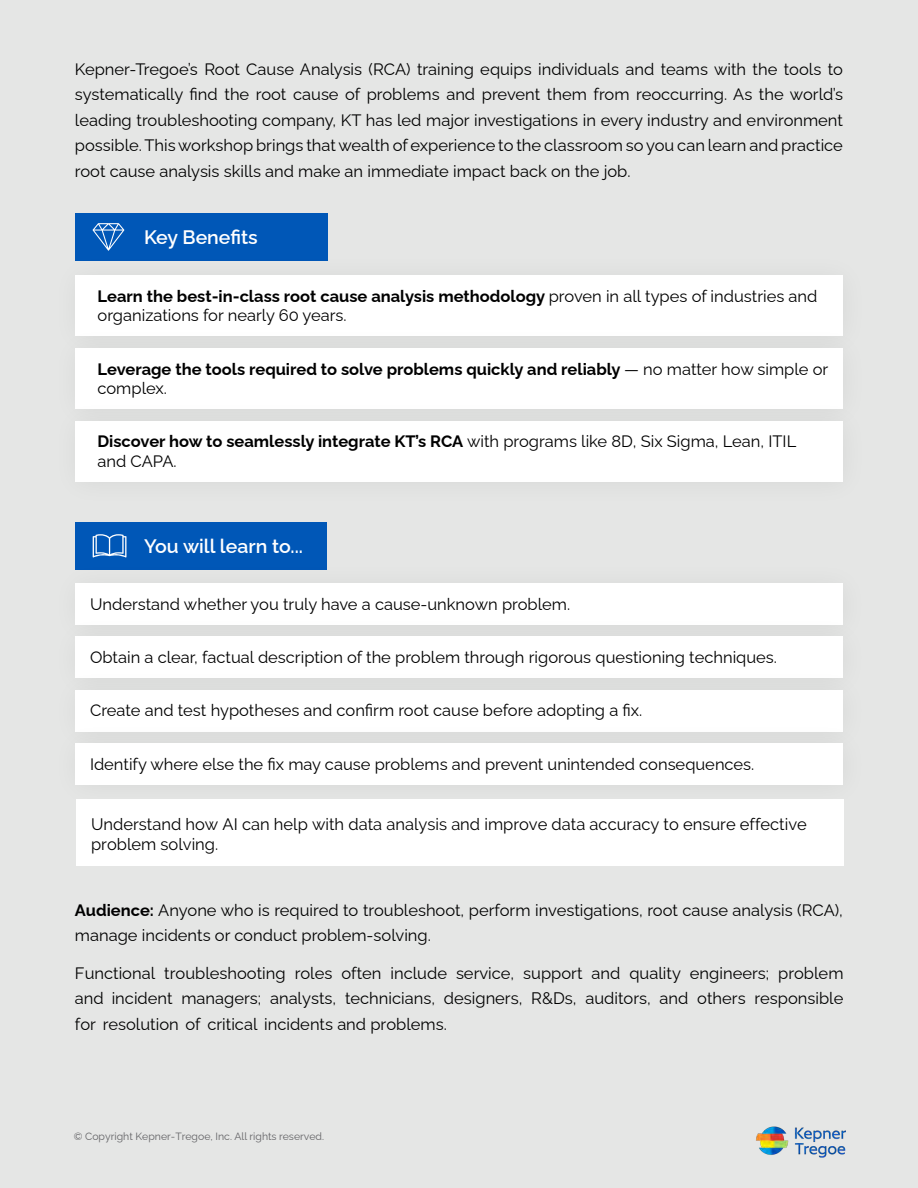
<style>
.page{position:relative;width:918px;height:1188px;background:#e5e6e5}
.page>*{position:absolute;margin:0;border:0;box-sizing:border-box;transform-origin:0 0}
.t1{font:600 19.5px "Raleway";color:#fff}
.t2{font:16.5px/25.5px "Raleway";color:#000}
.t3{font:700 16.5px/19.5px "Raleway";color:#000}
.t4{font:10.5px "Raleway";color:#636366}
.s1{font-weight:700}
.s2{font-weight:400}
</style>
<div class="page">
<img style="left:756px;top:1126px;width:89px;height:32px">
<div style="left:75px;top:213px;width:252px;height:48px;background:#0057b7"></div>
<div style="left:75px;top:522px;width:252px;height:48px;background:#0057b7"></div>
<div style="left:51px;top:251px;width:819px;height:112px;background:#000;opacity:.06"></div>
<div style="left:75px;top:275px;width:768px;height:61px;background:#fff"></div>
<div style="left:51px;top:324px;width:819px;height:112px;background:#000;opacity:.06"></div>
<div style="left:75px;top:348px;width:768px;height:61px;background:#fff"></div>
<div style="left:51px;top:559px;width:819px;height:93px;background:#000;opacity:.06"></div>
<div style="left:75px;top:583px;width:768px;height:42px;background:#fff"></div>
<div style="left:51px;top:613px;width:819px;height:92px;background:#000;opacity:.06"></div>
<div style="left:75px;top:637px;width:768px;height:41px;background:#fff"></div>
<div style="left:51px;top:666px;width:819px;height:92px;background:#000;opacity:.06"></div>
<div style="left:75px;top:690px;width:768px;height:41px;background:#fff"></div>
<div style="left:51px;top:719px;width:819px;height:93px;background:#000;opacity:.06"></div>
<div style="left:75px;top:743px;width:768px;height:42px;background:#fff"></div>
<div style="left:51px;top:397px;width:819px;height:111px;background:#000;opacity:.06"></div>
<div style="left:75px;top:421px;width:768px;height:61px;background:#fff"></div>
<svg style="left:93px;top:223px;width:31px;height:28px"></svg>
<svg style="left:93px;top:534px;width:33px;height:24px"></svg>
<div style="left:76px;top:799px;width:768px;height:67px;background:#fff"></div>
<p class="t2" style="left:75px;top:54px;width:770px;text-align:justify">Kepner-Tregoe’s Root Cause Analysis (RCA) training equips individuals and teams with the tools to systematically find the root cause of problems and prevent them from reoccurring. As the world’s leading troubleshooting company, KT has led major investigations in every industry and environment possible. This workshop brings that wealth of experience to the classroom so you can learn and practice root cause analysis skills and make an immediate impact back on the job.</p>
<p class="t1" style="left:144px;top:221px;width:115px">Key Benefits</p>
<p class="t2" style="left:98px;top:284px;width:721px;line-height:19.5px"><span class="s1">Learn the best-in-class root cause analysis methodology</span> proven in all types of industries and organizations for nearly 60 years.</p>
<p class="t3" style="left:98px;top:357px;width:732px">Leverage the tools required to solve problems quickly and reliably <span class="s2">— no matter how simple or complex.</span></p>
<p class="t2" style="left:97px;top:430px;width:700px;line-height:19.5px"><span class="s1">Discover how to seamlessly integrate KT’s RCA</span> with programs like 8D, Six Sigma, Lean, ITIL and CAPA.</p>
<p class="t1" style="left:144px;top:530px;width:160px">You will learn to...</p>
<p class="t2" style="left:90px;top:589px;width:482px">Understand whether you truly have a cause-unknown problem.</p>
<p class="t2" style="left:90px;top:643px;width:688px">Obtain a clear, factual description of the problem through rigorous questioning techniques.</p>
<p class="t2" style="left:90px;top:696px;width:554px">Create and test hypotheses and confirm root cause before adopting a fix.</p>
<p class="t2" style="left:90px;top:749px;width:666px">Identify where else the fix may cause problems and prevent unintended consequences.</p>
<p class="t2" style="left:91px;top:815px;width:717px;line-height:19.8px">Understand how AI can help with data analysis and improve data accuracy to ensure effective problem solving.</p>
<p class="t2" style="left:75px;top:895px;width:769px"><span class="s1">Audience:</span> Anyone who is required to troubleshoot, perform investigations, root cause analysis (RCA), manage incidents or conduct problem-solving.</p>
<p class="t2" style="left:75px;top:958px;width:770px;text-align:justify">Functional troubleshooting roles often include service, support and quality engineers; problem and incident managers; analysts, technicians, designers, R&amp;Ds, auditors, and others responsible for resolution of critical incidents and problems.</p>
<p class="t4" style="left:74px;top:1128px;width:252px">© Copyright Kepner-Tregoe, Inc. All rights reserved.</p>
</div>
